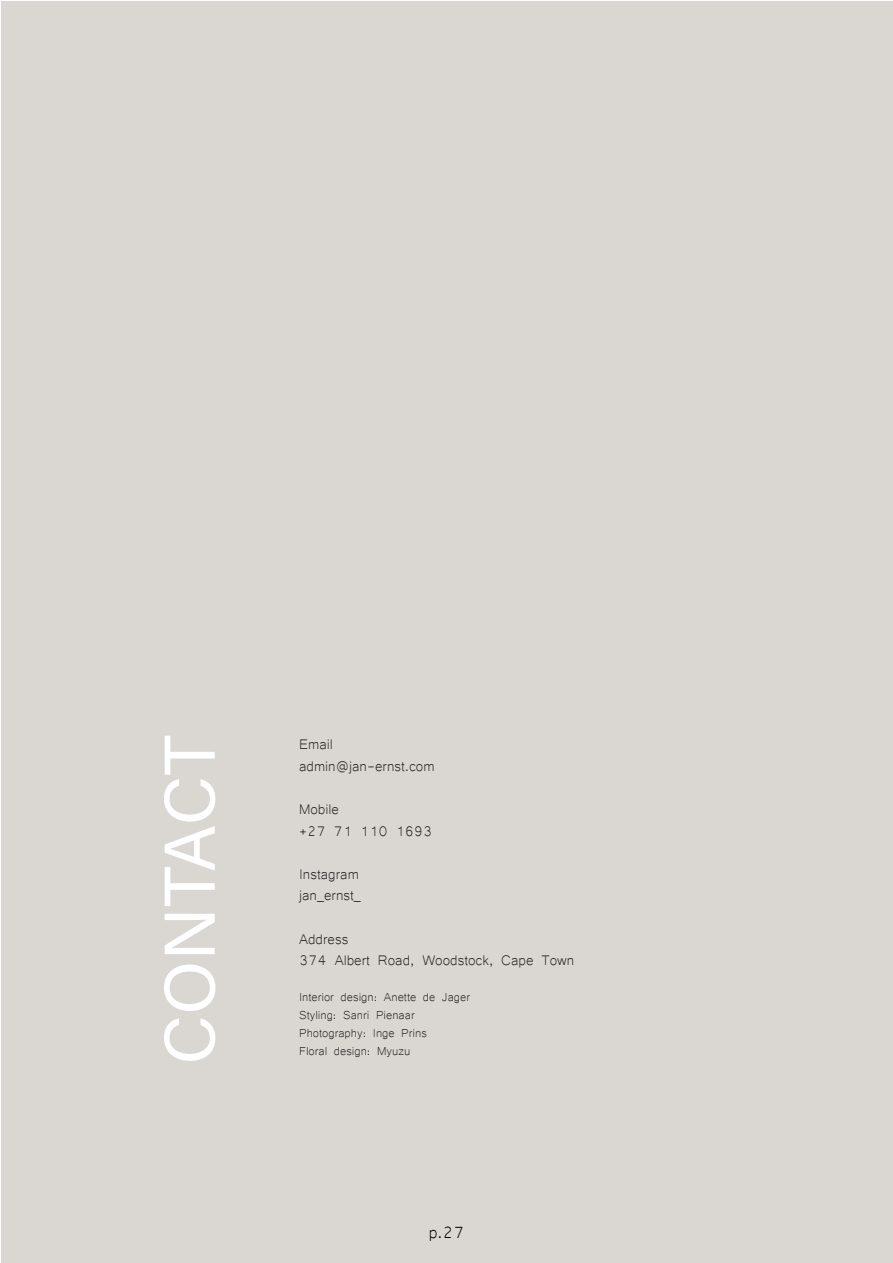
<style>
.page{position:relative;width:893px;height:1263px;background:#fff}
.page>*{position:absolute;margin:0;border:0;box-sizing:border-box;transform-origin:0 0}
.t1{font:72px "Acumin Variable Concept";letter-spacing:.01em;color:#fff}
.t2{font:21px "Microsoft Yi Baiti";color:#000}
.t3{font:18px "Microsoft Yi Baiti";color:#231f20}
.t4{font:15px "Microsoft Yi Baiti";color:#231f20}
</style>
<div class="page">
<div style="left:2px;top:2px;width:891px;height:1261px;background:#dad7d2"></div>
<p class="t1" style="left:140px;top:1064px;width:330px;rotate:-90deg">CONTACT</p>
<p class="t3" style="left:299px;top:734px;width:35px">Email</p>
<p class="t3" style="left:299px;top:755px;width:137px">admin@jan-ernst.com</p>
<p class="t3" style="left:299px;top:798px;width:41px">Mobile</p>
<p class="t3" style="left:299px;top:820px;width:135px">+27 71 110 1693</p>
<p class="t3" style="left:299px;top:863px;width:61px">Instagram</p>
<p class="t3" style="left:299px;top:885px;width:63px">jan_ernst_</p>
<p class="t3" style="left:299px;top:928px;width:51px">Address</p>
<p class="t3" style="left:299px;top:950px;width:277px">374 Albert Road, Woodstock, Cape Town</p>
<p class="t4" style="left:299px;top:988px;width:172px">Interior design: Anette de Jager</p>
<p class="t4" style="left:299px;top:1006px;width:117px">Styling: Sanri Pienaar</p>
<p class="t4" style="left:299px;top:1024px;width:129px">Photography: Inge Prins</p>
<p class="t4" style="left:299px;top:1042px;width:113px">Floral design: Myuzu</p>
<p class="t2" style="left:429px;top:1220px;width:37px">p.27</p>
</div>
